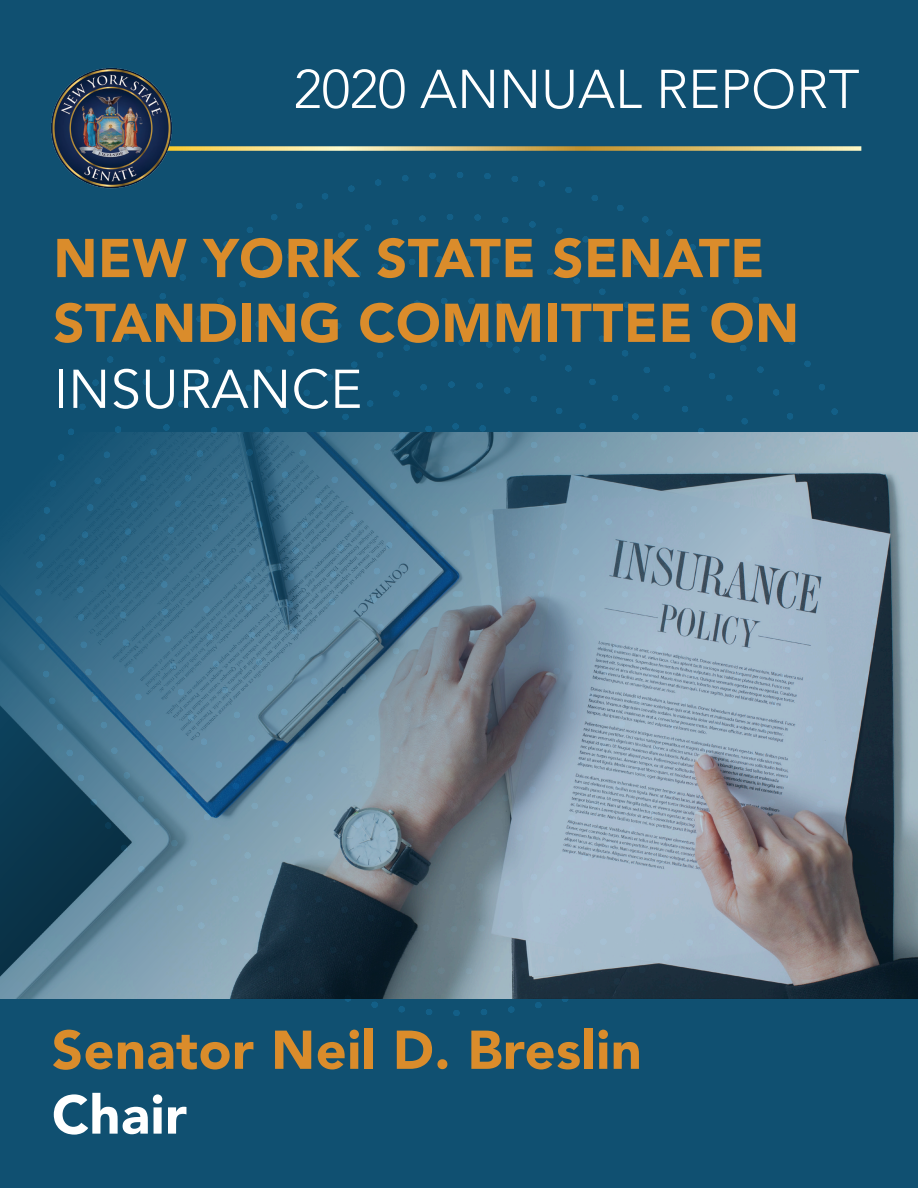
<style>
.page{position:relative;width:918px;height:1188px;background:#105071}
.page>*{position:absolute;margin:0;border:0;box-sizing:border-box;transform-origin:0 0}
.Paragraph_Style_1{font:900 54px/64.8px "Avenir";letter-spacing:.01em;color:#da8c2b}
.t1{font:300 54px "Avenir";color:#fff}
.t2{font:54px "Avenir";letter-spacing:.01em;color:#fff}
.Paragraph_Style_1-2{font:900 54px "Avenir";letter-spacing:.01em;color:#fff}
</style>
<div class="page">
<img style="left:0;top:432px;width:918px;height:567px">
<svg style="left:170px;top:146px;width:691px;height:5px;background:#d1be78"></svg>
<img style="left:49px;top:65px;width:125px;height:125px;border-radius:63px">
<p class="t1" style="left:294px;top:57px;width:567px">2020 ANNUAL REPORT</p>
<p class="Paragraph_Style_1" style="left:53px;top:225px;width:747px">NEW YORK STATE SENATE<br>STANDING COMMITTEE ON</p>
<p class="t2" style="left:53px;top:357px;width:310px">INSURANCE</p>
<p class="Paragraph_Style_1" style="left:52px;top:1016px;width:591px">Senator Neil D. Breslin</p>
<p class="Paragraph_Style_1-2" style="left:52px;top:1069px;width:137px">Chair</p>
</div>
